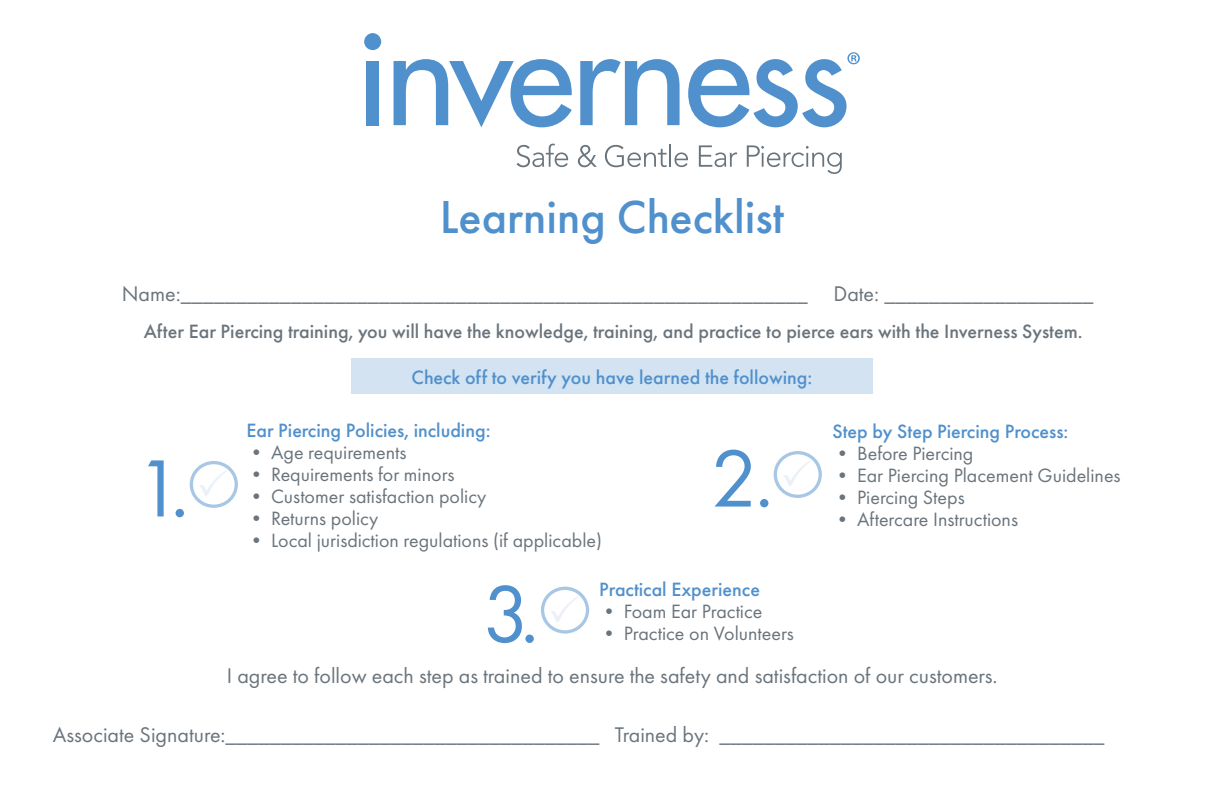
<style>
.page{position:relative;width:1224px;height:792px;background:#fff}
.page>*{position:absolute;margin:0;border:0;box-sizing:border-box;transform-origin:0 0}
.t1{font:84px "Futura PT";color:#5090cc}
.t2{font:500 48px "Futura PT";color:#5090cc}
.t3{font:22px "Futura PT";color:#6a747c}
.t4{font:20px "Futura PT";color:#6a747c}
.t5{font:500 20px "Futura PT";color:#5090cc}
.t6{font:500 20px "Futura PT";color:#6a747c}
</style>
<div class="page">
<div style="left:351px;top:359px;width:522px;height:35px;background:#d3e3f2"></div>
<svg style="left:191px;top:463px;width:45px;height:43px"></svg>
<div style="left:190px;top:461px;width:48px;height:47px;border:3px solid #5090cc;border-radius:50%"></div>
<svg style="left:775px;top:453px;width:45px;height:43px"></svg>
<div style="left:774px;top:451px;width:48px;height:47px;border:3px solid #5090cc;border-radius:50%"></div>
<svg style="left:543px;top:588px;width:45px;height:44px"></svg>
<div style="left:541px;top:587px;width:48px;height:47px;border:3px solid #5090cc;border-radius:50%"></div>
<div style="left:367px;top:61px;width:12px;height:64px;background:#5090cc"></div>
<svg style="left:394px;top:59px;width:178px;height:68px"></svg>
<svg style="left:580px;top:59px;width:100px;height:66px"></svg>
<div style="left:364px;top:33px;width:17px;height:17px;background:#5090cc;border-radius:50%"></div>
<svg style="left:517px;top:144px;width:51px;height:23px"></svg>
<svg style="left:578px;top:145px;width:19px;height:22px"></svg>
<svg style="left:605px;top:145px;width:62px;height:22px"></svg>
<hr style="left:669px;top:144px;width:2px;height:23px;background:#6a747c">
<svg style="left:674px;top:152px;width:14px;height:15px"></svg>
<svg style="left:699px;top:145px;width:38px;height:22px"></svg>
<svg style="left:747px;top:145px;width:95px;height:29px"></svg>
<svg style="left:688px;top:52px;width:172px;height:75px"></svg>
<svg style="left:199px;top:469px;width:28px;height:28px"></svg>
<svg style="left:783px;top:460px;width:28px;height:27px"></svg>
<svg style="left:550px;top:595px;width:28px;height:27px"></svg>
<h2 class="t2" style="left:440px;top:188px;width:346px">Learning Checklist</h2>
<p class="t3" style="left:122px;top:281px;width:973px">Name:_________________________________________________________ Date: ___________________</p>
<p class="t6" style="left:144px;top:319px;width:940px">After Ear Piercing training, you will have the knowledge, training, and practice to pierce ears with the Inverness System.</p>
<p class="t5" style="left:412px;top:365px;width:402px">Check off to verify you have learned the following:</p>
<p class="t5" style="left:246px;top:418px;width:246px">Ear Piercing Policies, including:</p>
<p class="t4" style="left:246px;top:441px;width:162px">• Age requirements</p>
<p class="t4" style="left:246px;top:463px;width:210px">• Requirements for minors</p>
<p class="t4" style="left:246px;top:485px;width:241px">• Customer satisfaction policy</p>
<p class="t4" style="left:246px;top:507px;width:133px">• Returns policy</p>
<p class="t4" style="left:246px;top:529px;width:357px">• Local jurisdiction regulations (if applicable)</p>
<h1 class="t1" style="left:135px;top:439px;width:56px">1.</h1>
<h1 class="t1" style="left:710px;top:429px;width:65px">2.</h1>
<h1 class="t1" style="left:482px;top:564px;width:58px">3.</h1>
<p class="t5" style="left:599px;top:577px;width:162px">Practical Experience</p>
<p class="t4" style="left:599px;top:599px;width:165px">• Foam Ear Practice</p>
<p class="t4" style="left:599px;top:621px;width:196px">• Practice on Volunteers</p>
<p class="t5" style="left:832px;top:419px;width:237px">Step by Step Piercing Process:</p>
<p class="t4" style="left:832px;top:442px;width:143px">• Before Piercing</p>
<p class="t4" style="left:832px;top:464px;width:290px">• Ear Piercing Placement Guidelines</p>
<p class="t4" style="left:832px;top:486px;width:134px">• Piercing Steps</p>
<p class="t4" style="left:832px;top:508px;width:187px">• Aftercare Instructions</p>
<p class="t3" style="left:227px;top:663px;width:772px">I agree to follow each step as trained to ensure the safety and satisfaction of our customers.</p>
<p class="t3" style="left:53px;top:722px;width:1053px">Associate Signature:__________________________________ Trained by: ___________________________________</p>
</div>
